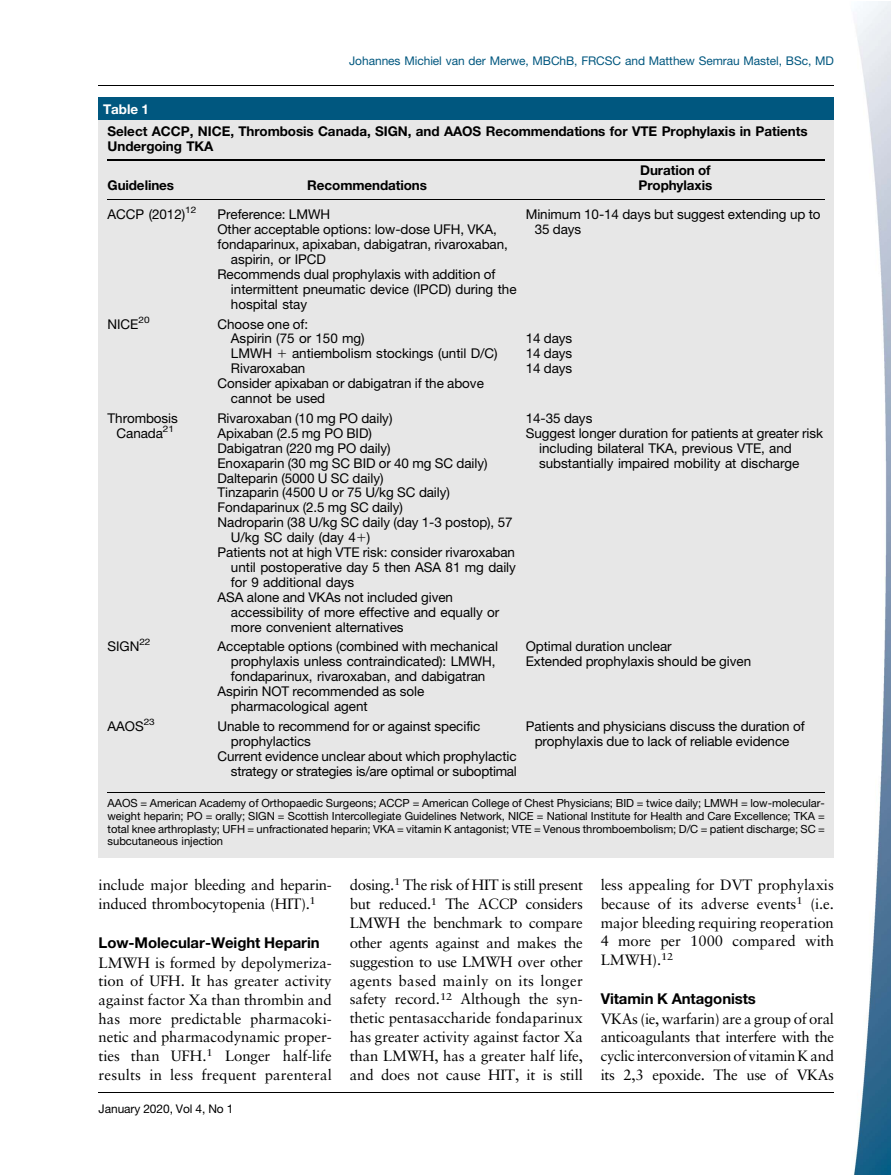
<style>
.page{position:relative;width:891px;height:1175px;background:#fff}
.page>*{position:absolute;margin:0;border:0;box-sizing:border-box;transform-origin:0 0}
.t1{font:15px/18.8px "Adv O Tece 49054";color:#000;text-align:justify}
.t2{font:15px "Adv O Td 1 f 5 cc 91.B";color:#000}
.t3{font:13.5px/15px "Adv OT7 fe 89 a 09";color:#000}
.t4{font:13.5px/14.9px "Adv O Td 1 f 5 cc 91.B";color:#000}
.t5{font:13.5px "Adv O Td 1 f 5 cc 91.B";color:#fff}
.t6{font:12px "Adv OT7 fe 89 a 09";color:#00577f}
.t7{font:12px "Adv OT7 fe 89 a 09";color:#000}
.t8{font:11.25px/12.8px "Adv OT7 fe 89 a 09";color:#000;text-align:justify}
.s1{font-family:"Adv PS586 B"}
</style>
<div class="page">
<img style="left:854px;top:1px;width:37px;height:1173px">
<div style="left:99px;top:151px;width:735px;height:643px;background:#e7e7e7"></div>
<hr style="left:108px;top:159px;width:717px;height:1px;background:#000">
<hr style="left:108px;top:792px;width:717px;height:1px;background:#000">
<hr style="left:108px;top:199px;width:717px;height:1px;background:#000">
<div style="left:99px;top:98px;width:735px;height:22px;background:#00577f"></div>
<div style="left:99px;top:120px;width:735px;height:31px;background:#e7e7e7"></div>
<div style="left:99px;top:794px;width:735px;height:64px;background:#e7e7e7"></div>
<hr style="left:99px;top:85px;width:735px;height:1px;background:#000">
<hr style="left:99px;top:1092px;width:735px;height:1px;background:#000">
<p class="t6" style="left:349px;top:57px;width:486px">Johannes Michiel van der Merwe, MBChB, FRCSC and Matthew Semrau Mastel, BSc, MD</p>
<p class="t5" style="left:103px;top:104px;width:47px">Table 1</p>
<p class="t4" style="left:108px;top:125px;width:701px">Select ACCP, NICE, Thrombosis Canada, SIGN, and AAOS Recommendations for VTE Prophylaxis in Patients<br>Undergoing TKA</p>
<p class="t4" style="left:108px;top:179px;width:68px">Guidelines</p>
<p class="t4" style="left:307px;top:179px;width:121px">Recommendations</p>
<p class="t4" style="left:638px;top:164px;width:75px">Duration of<br>Prophylaxis</p>
<p class="t3" style="left:108px;top:208px;width:90px">ACCP (2012)<sup>12</sup></p>
<p class="t3" style="left:218px;top:208px;width:114px">Preference: LMWH</p>
<p class="t3" style="left:218px;top:223px;width:281px">Other acceptable options: low-dose UFH, VKA,</p>
<p class="t3" style="left:218px;top:238px;width:292px">fondaparinux, apixaban, dabigatran, rivaroxaban,</p>
<p class="t3" style="left:231px;top:253px;width:97px">aspirin, or IPCD</p>
<p class="t3" style="left:218px;top:268px;width:279px">Recommends dual prophylaxis with addition of</p>
<p class="t3" style="left:231px;top:283px;width:287px">intermittent pneumatic device (IPCD) during the</p>
<p class="t3" style="left:231px;top:298px;width:78px">hospital stay</p>
<p class="t3" style="left:108px;top:318px;width:44px">NICE<sup>20</sup></p>
<p class="t3" style="left:218px;top:318px;width:92px">Choose one of:</p>
<p class="t3" style="left:231px;top:332px;width:135px">Aspirin (75 or 150 mg)</p>
<p class="t3" style="left:231px;top:347px;width:268px">LMWH <span class="s1">1</span> antiembolism stockings (until D/C)</p>
<p class="t3" style="left:231px;top:362px;width:76px">Rivaroxaban</p>
<p class="t3" style="left:218px;top:377px;width:268px">Consider apixaban or dabigatran if the above</p>
<p class="t3" style="left:231px;top:392px;width:96px">cannot be used</p>
<p class="t3" style="left:108px;top:412px;width:72px;text-align:center">Thrombosis<br>Canada<sup>21</sup></p>
<p class="t3" style="left:218px;top:412px;width:176px">Rivaroxaban (10 mg PO daily)</p>
<p class="t3" style="left:218px;top:427px;width:156px">Apixaban (2.5 mg PO BID)</p>
<p class="t3" style="left:218px;top:442px;width:175px">Dabigatran (220 mg PO daily)</p>
<p class="t3" style="left:218px;top:456px;width:271px">Enoxaparin (30 mg SC BID or 40 mg SC daily)</p>
<p class="t3" style="left:218px;top:471px;width:167px">Dalteparin (5000 U SC daily)</p>
<p class="t3" style="left:218px;top:486px;width:234px">Tinzaparin (4500 U or 75 U/kg SC daily)</p>
<p class="t3" style="left:218px;top:501px;width:187px">Fondaparinux (2.5 mg SC daily)</p>
<p class="t3" style="left:218px;top:516px;width:297px">Nadroparin (38 U/kg SC daily (day 1-3 postop), 57</p>
<p class="t3" style="left:231px;top:531px;width:141px">U/kg SC daily (day 4<span class="s1">1</span>)</p>
<p class="t3" style="left:218px;top:546px;width:299px">Patients not at high VTE risk: consider rivaroxaban</p>
<p class="t3" style="left:231px;top:561px;width:286px">until postoperative day 5 then ASA 81 mg daily</p>
<p class="t3" style="left:231px;top:576px;width:125px">for 9 additional days</p>
<p class="t3" style="left:218px;top:591px;width:237px">ASA alone and VKAs not included given</p>
<p class="t3" style="left:231px;top:606px;width:270px">accessibility of more effective and equally or</p>
<p class="t3" style="left:231px;top:621px;width:174px">more convenient alternatives</p>
<p class="t3" style="left:108px;top:640px;width:44px">SIGN<sup>22</sup></p>
<p class="t3" style="left:218px;top:640px;width:282px">Acceptable options (combined with mechanical</p>
<p class="t3" style="left:231px;top:655px;width:266px">prophylaxis unless contraindicated): LMWH,</p>
<p class="t3" style="left:231px;top:670px;width:256px">fondaparinux, rivaroxaban, and dabigatran</p>
<p class="t3" style="left:218px;top:685px;width:208px">Aspirin NOT recommended as sole</p>
<p class="t3" style="left:231px;top:700px;width:138px">pharmacological agent</p>
<p class="t3" style="left:535px;top:208px;width:287px;text-indent:-9px">Minimum 10-14 days but suggest extending up to<br>35 days</p>
<p class="t3" style="left:526px;top:332px;width:48px;text-align:justify">14 days 14 days 14 days</p>
<p class="t3" style="left:526px;top:412px;width:68px">14-35 days</p>
<p class="t3" style="left:526px;top:427px;width:299px">Suggest longer duration for patients at greater risk</p>
<p class="t3" style="left:539px;top:442px;width:254px">including bilateral TKA, previous VTE, and</p>
<p class="t3" style="left:539px;top:456px;width:262px">substantially impaired mobility at discharge</p>
<p class="t3" style="left:526px;top:640px;width:227px">Optimal duration unclear<br>Extended prophylaxis should be given</p>
<p class="t3" style="left:108px;top:719px;width:49px">AAOS<sup>23</sup></p>
<p class="t3" style="left:231px;top:720px;width:251px;text-indent:-13px">Unable to recommend for or against specific prophylactics</p>
<p class="t3" style="left:526px;top:720px;width:280px;text-align:center">Patients and physicians discuss the duration of prophylaxis due to lack of reliable evidence</p>
<p class="t3" style="left:218px;top:749px;width:301px;text-align:right">Current evidence unclear about which prophylactic strategy or strategies is/are optimal or suboptimal</p>
<p class="t8" style="left:108px;top:798px;width:719px">AAOS = American Academy of Orthopaedic Surgeons; ACCP = American College of Chest Physicians; BID = twice daily; LMWH = low-molecular&shy;weight heparin; PO = orally; SIGN = Scottish Intercollegiate Guidelines Network, NICE = National Institute for Health and Care Excellence; TKA = total knee arthroplasty; UFH = unfractionated heparin; VKA = vitamin K antagonist; VTE = Venous thromboembolism; D/C = patient discharge; SC = subcutaneous injection</p>
<p class="t1" style="left:99px;top:876px;width:235px">include major bleeding and heparin&shy;induced thrombocytopenia (HIT).<sup>1</sup></p>
<p class="t2" style="left:99px;top:937px;width:222px">Low-Molecular-Weight Heparin</p>
<p class="t1" style="left:99px;top:954px;width:235px">LMWH is formed by depolymeriza&shy;tion of UFH. It has greater activity against factor Xa than thrombin and has more predictable pharmacoki&shy;netic and pharmacodynamic proper&shy;ties than UFH.<sup>1</sup> Longer half-life results in less frequent parenteral</p>
<p class="t7" style="left:99px;top:1104px;width:136px">January 2020, Vol 4, No 1</p>
<p class="t1" style="left:350px;top:876px;width:235px">dosing.<sup>1</sup> The risk of HIT is still present but reduced.<sup>1</sup> The ACCP considers LMWH the benchmark to compare other agents against and makes the suggestion to use LMWH over other agents based mainly on its longer safety record.<sup>12</sup> Although the syn&shy;thetic pentasaccharide fondaparinux has greater activity against factor Xa than LMWH, has a greater half life, and does not cause HIT, it is still</p>
<p class="t1" style="left:601px;top:876px;width:235px">less appealing for DVT prophylaxis because of its adverse events<sup>1</sup> (i.e. major bleeding requiring reoperation 4 more per 1000 compared with LMWH).<sup>12</sup></p>
<p class="t2" style="left:601px;top:993px;width:157px">Vitamin K Antagonists</p>
<p class="t1" style="left:601px;top:1010px;width:235px">VKAs (ie, warfarin) are a group of oral anticoagulants that interfere with the cyclic interconversion of vitamin K and its 2,3 epoxide. The use of VKAs</p>
</div>
